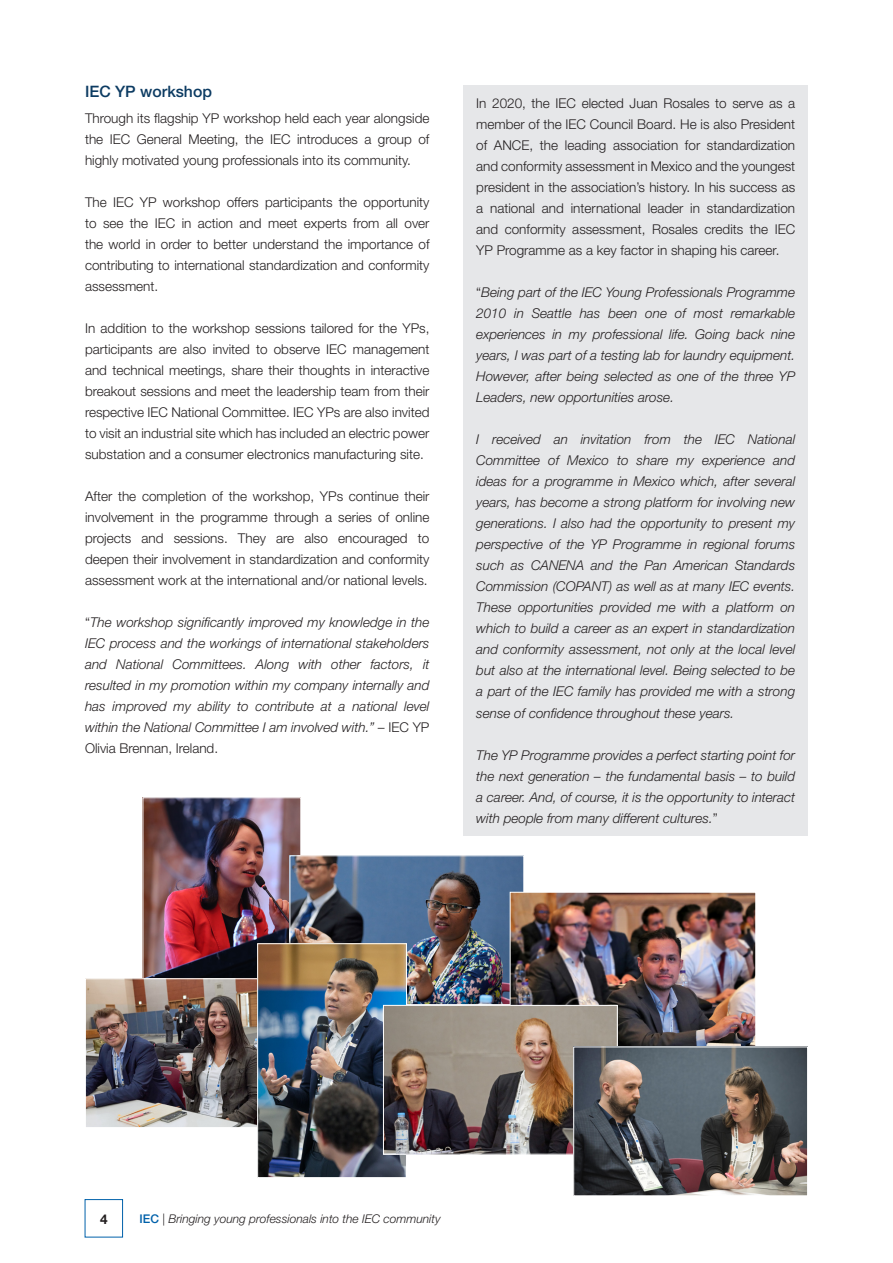
<style>
.page{position:relative;width:893px;height:1263px;background:#fff}
.page>*{position:absolute;margin:0;border:0;box-sizing:border-box;transform-origin:0 0}
.Text-_subtitle{font:500 15.75px "Helvetica Neue";color:#0c3b62}
.Text_-_content{font:italic 300 13.5px/21px "Helvetica Neue";color:#231f20;text-align:justify}
.Text_-_content-2{font:300 13.5px/21px "Helvetica Neue";color:#231f20;text-align:justify}
.t1{font:700 13.5px "Helvetica Neue";color:#231f20}
.t2{font:italic 300 12px "Helvetica Neue";color:#231f20}
.s1{font-style:normal}
.s2{font-weight:500;font-style:normal;color:#0161aa}
</style>
<div class="page">
<div style="left:85px;top:1199px;width:38px;height:38px;border:1px solid #0161aa"></div>
<div style="left:463px;top:85px;width:345px;height:750px;background:#e6e7e9"></div>
<img style="left:145px;top:799px;width:154px;height:179px">
<div style="left:143px;top:797px;width:158px;height:230px;border:1px solid #fff"></div>
<img style="left:292px;top:857px;width:230px;height:146px">
<div style="left:290px;top:855px;width:234px;height:150px;border:1px solid #fff"></div>
<img style="left:512px;top:894px;width:242px;height:152px">
<div style="left:510px;top:892px;width:246px;height:173px;border:1px solid #fff"></div>
<img style="left:87px;top:980px;width:170px;height:146px">
<div style="left:85px;top:978px;width:235px;height:150px;border:1px solid #fff"></div>
<img style="left:259px;top:945px;width:146px;height:231px">
<div style="left:257px;top:943px;width:150px;height:235px;border:1px solid #fff"></div>
<img style="left:385px;top:1007px;width:231px;height:145px">
<div style="left:383px;top:1005px;width:235px;height:149px;border:1px solid #fff"></div>
<img style="left:575px;top:1048px;width:231px;height:146px">
<div style="left:573px;top:1046px;width:235px;height:150px;border:1px solid #fff"></div>
<p class="Text-_subtitle" style="left:85px;top:82px;width:128px">IEC YP workshop</p>
<p class="Text_-_content-2" style="left:85px;top:107px;width:346px">Through its flagship YP workshop held each year alongside the IEC General Meeting, the IEC introduces a group of highly motivated young professionals into its community.</p>
<p class="Text_-_content-2" style="left:85px;top:191px;width:346px">The IEC YP workshop offers participants the opportunity to see the IEC in action and meet experts from all over the world in order to better understand the importance of contributing to international standardization and conformity assessment.</p>
<p class="Text_-_content-2" style="left:85px;top:317px;width:346px">In addition to the workshop sessions tailored for the YPs, participants are also invited to observe IEC management and technical meetings, share their thoughts in interactive breakout sessions and meet the leadership team from their respective IEC National Committee. IEC YPs are also invited to visit an industrial site which has included an electric power substation and a consumer electronics manufacturing site.</p>
<p class="Text_-_content-2" style="left:85px;top:485px;width:346px">After the completion of the workshop, YPs continue their involvement in the programme through a series of online projects and sessions. They are also encouraged to deepen their involvement in standardization and conformity assessment work at the international and/or national levels.</p>
<p class="Text_-_content" style="left:85px;top:611px;width:346px"><span class="s1">“</span>The workshop significantly improved my knowledge in the IEC process and the workings of international stakeholders and National Committees. Along with other factors, it resulted in my promotion within my company internally and has improved my ability to contribute at a national level within the National Committee I am involved with.” – <span class="s1">IEC YP Olivia Brennan, Ireland.</span></p>
<p class="Text_-_content-2" style="left:476px;top:93px;width:320px">In 2020, the IEC elected Juan Rosales to serve as a member of the IEC Council Board. He is also President of ANCE, the leading association for standardization and conformity assessment in Mexico and the youngest president in the association’s history. In his success as a national and international leader in standardization and conformity assessment, Rosales credits the IEC YP Programme as a key factor in shaping his career.</p>
<p class="Text_-_content" style="left:476px;top:282px;width:320px"><span class="s1">“</span>Being part of the IEC Young Professionals Programme 2010 in Seattle has been one of most remarkable experiences in my professional life. Going back nine years, I was part of a testing lab for laundry equipment.<br>However, after being selected as one of the three YP Leaders, new opportunities arose.</p>
<p class="Text_-_content" style="left:476px;top:429px;width:320px">I received an invitation from the IEC National Committee of Mexico to share my experience and ideas for a programme in Mexico which, after several years, has become a strong platform for involving new generations. I also had the opportunity to present my perspective of the YP Programme in regional forums such as CANENA and the Pan American Standards Commission (COPANT) as well as at many IEC events.<br>These opportunities provided me with a platform on which to build a career as an expert in standardization and conformity assessment, not only at the local level but also at the international level. Being selected to be a part of the IEC family has provided me with a strong sense of confidence throughout these years.</p>
<p class="Text_-_content" style="left:476px;top:744px;width:320px">The YP Programme provides a perfect starting point for the next generation – the fundamental basis – to build a career. And, of course, it is the opportunity to interact with people from many different cultures.<span class="s1">”</span></p>
<p class="t1" style="left:100px;top:1210px;width:9px">4</p>
<p class="t2" style="left:139px;top:1211px;width:303px"><span class="s2">IEC</span> <span class="s1">|</span> Bringing young professionals into the IEC community</p>
</div>
